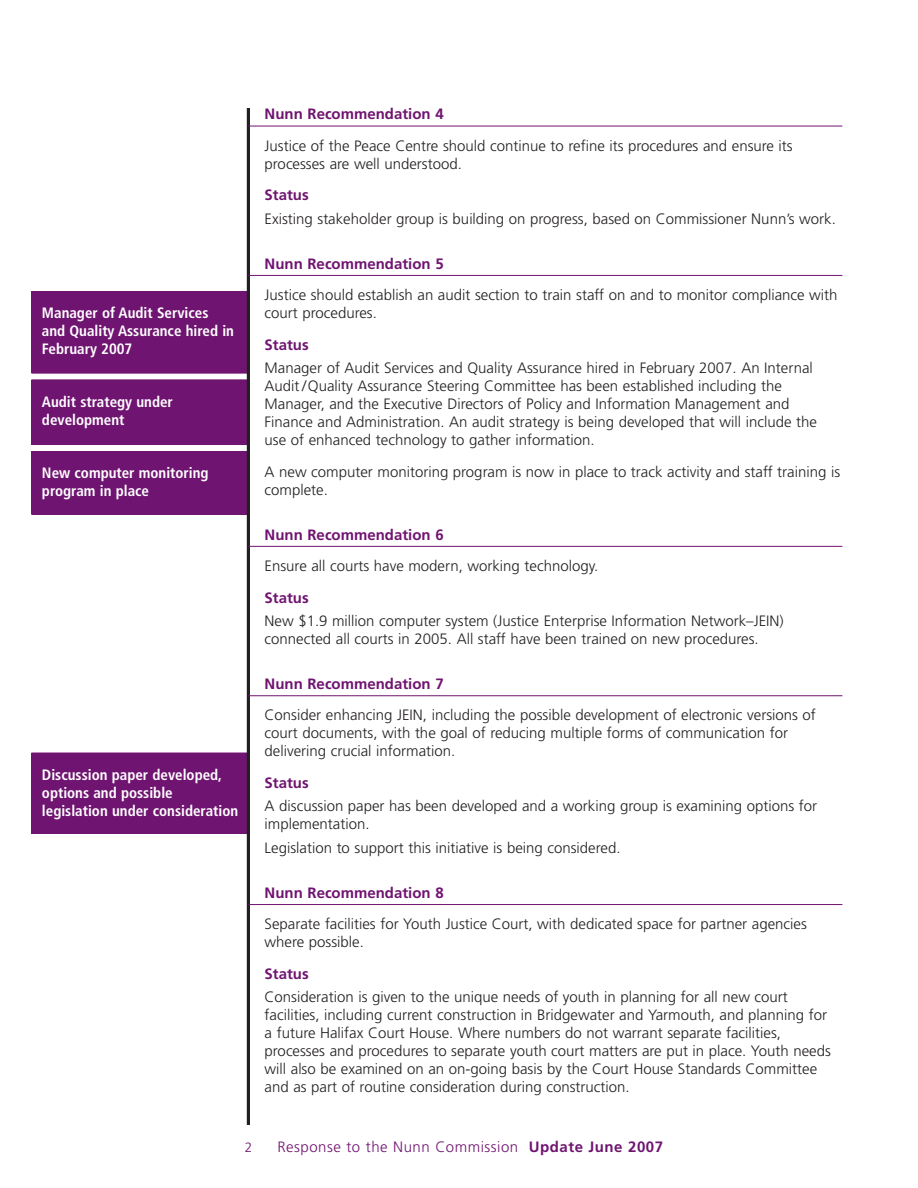
<style>
.page{position:relative;width:918px;height:1188px;background:#fff}
.page>*{position:absolute;margin:0;border:0;box-sizing:border-box;transform-origin:0 0}
.t1{font:300 15px/18px "Frutiger";color:#231f20}
.t2{font:700 condensed 15px/18px "Frutiger";color:#fff}
.t3{font:700 15px "Frutiger";color:#701471}
.t4{font:300 15px "Frutiger";letter-spacing:.035em;color:#701471}
.t5{font:300 13.5px "Frutiger";color:#701471}
.s1{font-weight:700}
</style>
<div class="page">
<div style="left:32px;top:292px;width:215px;height:81px;background:#701471"></div>
<div style="left:32px;top:291px;width:216px;height:83px;border:1px solid #701471"></div>
<div style="left:32px;top:380px;width:215px;height:65px;background:#701471"></div>
<div style="left:32px;top:452px;width:215px;height:62px;background:#701471"></div>
<div style="left:32px;top:451px;width:216px;height:64px;border:1px solid #701471"></div>
<div style="left:32px;top:753px;width:215px;height:80px;background:#701471"></div>
<div style="left:32px;top:753px;width:216px;height:81px;border:1px solid #701471"></div>
<hr style="left:247px;top:108px;width:3px;height:1017px;background:#231f20">
<hr style="left:248px;top:126px;width:594px;height:1px;background:#701471">
<hr style="left:248px;top:275px;width:594px;height:1px;background:#701471">
<hr style="left:248px;top:546px;width:594px;height:1px;background:#701471">
<hr style="left:248px;top:695px;width:594px;height:1px;background:#701471">
<hr style="left:248px;top:904px;width:594px;height:1px;background:#701471">
<p class="t2" style="left:42px;top:305px;width:194px">Manager of Audit Services and Quality Assurance hired in<br>February 2007</p>
<p class="t2" style="left:42px;top:393px;width:132px">Audit strategy under development</p>
<p class="t2" style="left:42px;top:465px;width:168px">New computer monitoring program in place</p>
<p class="t2" style="left:42px;top:767px;width:198px">Discussion paper developed, options and possible legislation under consideration</p>
<p class="t3" style="left:265px;top:108px;width:181px">Nunn Recommendation 4</p>
<p class="t1" style="left:265px;top:138px;width:530px">Justice of the Peace Centre should continue to refine its procedures and ensure its processes are well understood.</p>
<p class="t3" style="left:265px;top:189px;width:46px">Status</p>
<p class="t1" style="left:265px;top:211px;width:573px">Existing stakeholder group is building on progress, based on Commissioner Nunn’s work.</p>
<p class="t3" style="left:265px;top:257px;width:181px">Nunn Recommendation 5</p>
<p class="t1" style="left:265px;top:287px;width:575px">Justice should establish an audit section to train staff on and to monitor compliance with court procedures.</p>
<p class="t3" style="left:265px;top:338px;width:46px">Status</p>
<p class="t1" style="left:265px;top:360px;width:554px">Manager of Audit Services and Quality Assurance hired in February 2007. An Internal Audit /Quality Assurance Steering Committee has been established including the Manager, and the Executive Directors of Policy and Information Management and Finance and Administration. An audit strategy is being developed that will include the use of enhanced technology to gather information.</p>
<p class="t1" style="left:265px;top:463px;width:577px">A new computer monitoring program is now in place to track activity and staff training is complete.</p>
<p class="t3" style="left:265px;top:528px;width:181px">Nunn Recommendation 6</p>
<p class="t1" style="left:265px;top:558px;width:335px">Ensure all courts have modern, working technology.</p>
<p class="t3" style="left:265px;top:591px;width:46px">Status</p>
<p class="t1" style="left:265px;top:613px;width:521px">New $1.9 million computer system (Justice Enterprise Information Network–JEIN) connected all courts in 2005. All staff have been trained on new procedures.</p>
<p class="t3" style="left:265px;top:678px;width:181px">Nunn Recommendation 7</p>
<p class="t1" style="left:265px;top:707px;width:553px">Consider enhancing JEIN, including the possible development of electronic versions of court documents, with the goal of reducing multiple forms of communication for delivering crucial information.</p>
<p class="t3" style="left:265px;top:777px;width:46px">Status</p>
<p class="t1" style="left:265px;top:798px;width:554px">A discussion paper has been developed and a working group is examining options for implementation.</p>
<p class="t1" style="left:265px;top:840px;width:357px">Legislation to support this initiative is being considered.</p>
<p class="t3" style="left:265px;top:886px;width:181px">Nunn Recommendation 8</p>
<p class="t1" style="left:265px;top:916px;width:544px">Separate facilities for Youth Justice Court, with dedicated space for partner agencies where possible.</p>
<p class="t3" style="left:265px;top:968px;width:46px">Status</p>
<p class="t1" style="left:265px;top:989px;width:568px">Consideration is given to the unique needs of youth in planning for all new court facilities, including current construction in Bridgewater and Yarmouth, and planning for a future Halifax Court House. Where numbers do not warrant separate facilities, processes and procedures to separate youth court matters are put in place. Youth needs will also be examined on an on-going basis by the Court House Standards Committee and as part of routine consideration during construction.</p>
<p class="t5" style="left:245px;top:1142px;width:9px">2</p>
<p class="t4" style="left:277px;top:1141px;width:387px">Response to the Nunn Commission <span class="s1">Update June 2007</span></p>
</div>
